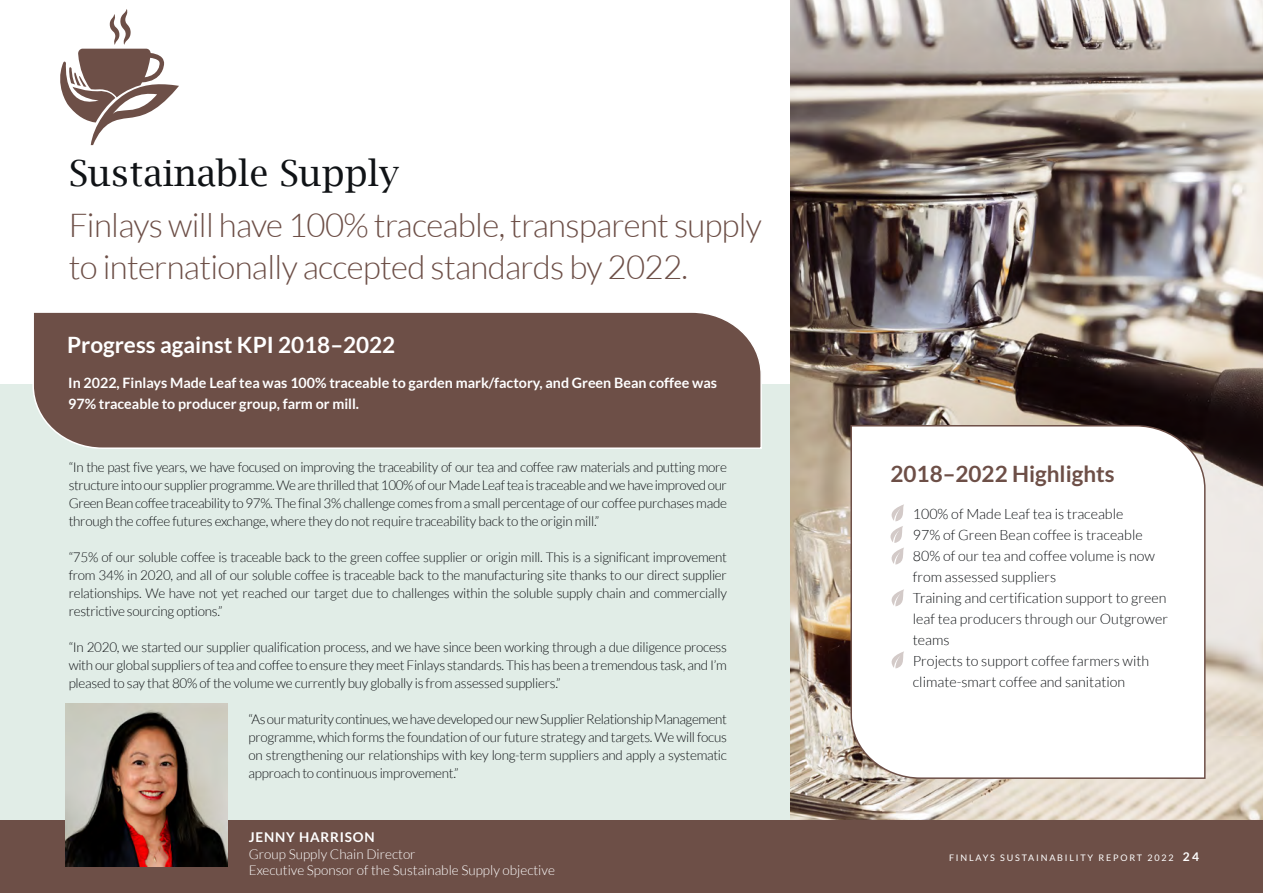
<style>
.page{position:relative;width:1263px;height:893px;background:#fff}
.page>*{position:absolute;margin:0;border:0;box-sizing:border-box;transform-origin:0 0}
.Area_Header{font:36px "Lucida Bright";color:#101316}
.Area_Intro{font:300 33px/42px "Lato";letter-spacing:-.02em;color:#6d4f47}
.Key_Achievements{font:700 22.5px "Lato";color:#fff}
.Key_Achievements-2{font:700 22.5px "Lato";color:#6d4f47}
.Case_study_body_copy{font:300 14.25px/21px "Lato";color:#101316}
.Case_study_body_copy-2{font:700 14.25px/21px "Lato";color:#fff}
.Body_Copy{font:300 13.5px/18px "Lato";letter-spacing:-.02em;color:#101316;text-align:justify}
.Body_Copy-2{font:300 13.5px/16.5px "Lato";color:#fff}
.Body_Copy-3{font:9px "Lato";letter-spacing:.2em;color:#fff}
.s1{font-weight:700}
.s2{font-weight:700;font-size:12px}
</style>
<div class="page">
<div style="left:0;top:384px;width:808px;height:437px;background:#e1ede7"></div>
<img style="left:791px;top:0;width:472px;height:821px">
<div style="left:0;top:821px;width:1263px;height:72px;background:#6d4f47"></div>
<svg style="left:850px;top:424px;width:356px;height:356px"></svg>
<svg style="left:887px;top:504px;width:20px;height:61px"></svg>
<svg style="left:888px;top:589px;width:19px;height:17px"></svg>
<svg style="left:888px;top:651px;width:19px;height:17px"></svg>
<svg style="left:60px;top:9px;width:119px;height:136px"></svg>
<img style="left:65px;top:703px;width:163px;height:163px">
<div style="left:32px;top:312px;width:730px;height:137px;background:#6d4f47"></div>
<p class="Area_Header" style="left:69px;top:153px;width:332px">Sustainable Supply</p>
<p class="Area_Intro" style="left:69px;top:204px;width:695px">Finlays will have 100% traceable, transparent supply to internationally accepted standards by 2022.</p>
<p class="Key_Achievements" style="left:67px;top:332px;width:330px">Progress against KPI 2018–2022</p>
<p class="Case_study_body_copy-2" style="left:68px;top:372px;width:650px">In 2022, Finlays Made Leaf tea was 100% traceable to garden mark/factory, and Green Bean coffee was<br>97% traceable to producer group, farm or mill.</p>
<p class="Body_Copy" style="left:69px;top:458px;width:660px">“In the past five years, we have focused on improving the traceability of our tea and coffee raw materials and putting more structure into our supplier programme. We are thrilled that 100% of our Made Leaf tea is traceable and we have improved our Green Bean coffee traceability to 97%. The final 3% challenge comes from a small percentage of our coffee purchases made through the coffee futures exchange, where they do not require traceability back to the origin mill.”</p>
<p class="Body_Copy" style="left:69px;top:548px;width:660px">“75% of our soluble coffee is traceable back to the green coffee supplier or origin mill. This is a significant improvement from 34% in 2020, and all of our soluble coffee is traceable back to the manufacturing site thanks to our direct supplier relationships. We have not yet reached our target due to challenges within the soluble supply chain and commercially restrictive sourcing options.”</p>
<p class="Body_Copy" style="left:69px;top:638px;width:660px">“In 2020, we started our supplier qualification process, and we have since been working through a due diligence process with our global suppliers of tea and coffee to ensure they meet Finlays standards. This has been a tremendous task, and I’m pleased to say that 80% of the volume we currently buy globally is from assessed suppliers.”</p>
<p class="Body_Copy" style="left:248px;top:710px;width:480px">“As our maturity continues, we have developed our new Supplier Relationship Management programme, which forms the foundation of our future strategy and targets. We will focus on strengthening our relationships with key long-term suppliers and apply a systematic approach to continuous improvement.”</p>
<p class="Body_Copy-2" style="left:249px;top:829px;width:168px"><span class="s1">JENNY HARRISON<br></span>Group Supply Chain Director</p>
<p class="Body_Copy-2" style="left:249px;top:862px;width:308px">Executive Sponsor of the Sustainable Supply objective</p>
<p class="Key_Achievements-2" style="left:890px;top:461px;width:226px">2018–2022 Highlights</p>
<p class="Case_study_body_copy" style="left:913px;top:503px;width:212px">100% of Made Leaf tea is traceable</p>
<p class="Case_study_body_copy" style="left:913px;top:524px;width:231px">97% of Green Bean coffee is traceable</p>
<p class="Case_study_body_copy" style="left:913px;top:545px;width:244px">80% of our tea and coffee volume is now from assessed suppliers</p>
<p class="Case_study_body_copy" style="left:913px;top:587px;width:257px;text-align:justify">Training and certification support to green leaf tea producers through our Outgrower teams</p>
<p class="Case_study_body_copy" style="left:913px;top:650px;width:238px">Projects to support coffee farmers with climate-smart coffee and sanitation</p>
<p class="Body_Copy-3" style="left:949px;top:853px;width:251px">FINLAYS SUSTAINABILITY REPORT 2022 <span class="s2">24</span></p>
</div>
